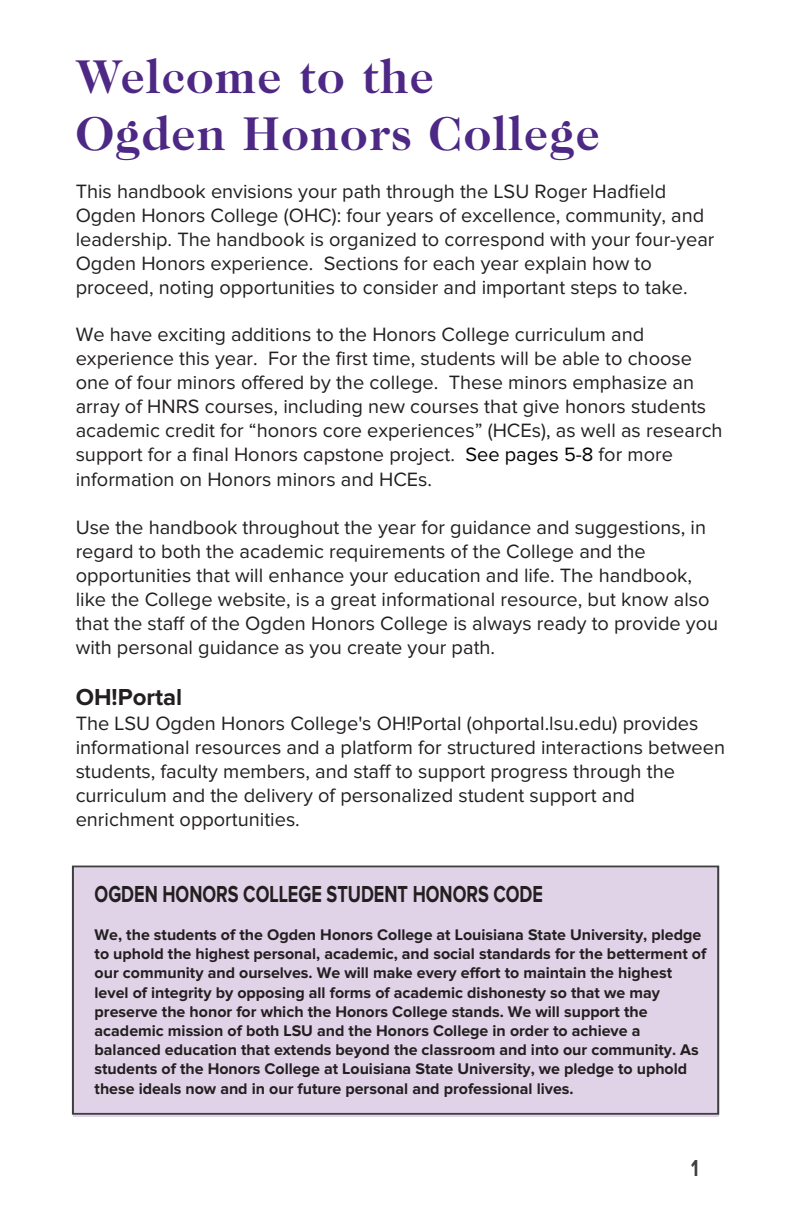
<style>
.page{position:relative;width:792px;height:1224px;background:#fff}
.page>*{position:absolute;margin:0;border:0;box-sizing:border-box;transform-origin:0 0}
.t1{font:700 48px/57.6px "Caslon 224 Std";letter-spacing:.03em;color:#4d2884}
.t2{font:700 24px "Proxima Nova";color:#231f20;scale:.75 1}
.t3{font:700 24px "Proxima Nova";color:#231f20}
.t4{font:700 24px "Proxima Nova";color:#3e3e3f;scale:.75 1}
.t5{font:20px/24px "Proxima Nova";color:#231f20}
.t6{font:700 16px/19.2px "Proxima Nova";color:#231f20}
.s1{color:#000}
</style>
<div class="page">
<div style="left:73px;top:867px;width:645px;height:250px;background:#e0d2e7"></div>
<div style="left:72px;top:865px;width:647px;height:250px;border:2px solid #3e3e3f"></div>
<h1 class="t1" style="left:76px;top:47px;width:526px">Welcome to the<br>Ogden Honors College</h1>
<p class="t5" style="left:76px;top:179px;width:640px">This handbook envisions your path through the LSU Roger Hadfield Ogden Honors College (OHC): four years of excellence, community, and leadership. The handbook is organized to correspond with your four-year Ogden Honors experience. Sections for each year explain how to proceed, noting opportunities to consider and important steps to take.</p>
<p class="t5" style="left:76px;top:323px;width:648px">We have exciting additions to the Honors College curriculum and experience this year. For the first time, students will be able to choose one of four minors offered by the college. These minors emphasize an array of HNRS courses, including new courses that give honors students academic credit for “honors core experiences” (HCEs), as well as research support for a final Honors capstone project. <span class="s1">See pages 5-8</span> for more information on Honors minors and HCEs.</p>
<p class="t5" style="left:76px;top:514px;width:644px">Use the handbook throughout the year for guidance and suggestions, in regard to both the academic requirements of the College and the opportunities that will enhance your education and life. The handbook, like the College website, is a great informational resource, but know also that the staff of the Ogden Honors College is always ready to provide you with personal guidance as you create your path.</p>
<h2 class="t3" style="left:76px;top:684px;width:108px">OH!Portal</h2>
<p class="t5" style="left:76px;top:712px;width:651px">The LSU Ogden Honors College's OH!Portal (ohportal.lsu.edu) provides informational resources and a platform for structured interactions between students, faculty members, and staff to support progress through the curriculum and the delivery of personalized student support and enrichment opportunities.</p>
<p class="t2" style="left:95px;top:880px;width:599px">OGDEN HONORS COLLEGE STUDENT HONORS CODE</p>
<p class="t6" style="left:95px;top:925px;width:613px">We, the students of the Ogden Honors College at Louisiana State University, pledge to uphold the highest personal, academic, and social standards for the betterment of our community and ourselves. We will make every effort to maintain the highest level of integrity by opposing all forms of academic dishonesty so that we may preserve the honor for which the Honors College stands. We will support the academic mission of both LSU and the Honors College in order to achieve a balanced education that extends beyond the classroom and into our community. As students of the Honors College at Louisiana State University, we pledge to uphold these ideals now and in our future personal and professional lives.</p>
<p class="t4" style="left:691px;top:1154px;width:11px">1</p>
</div>
